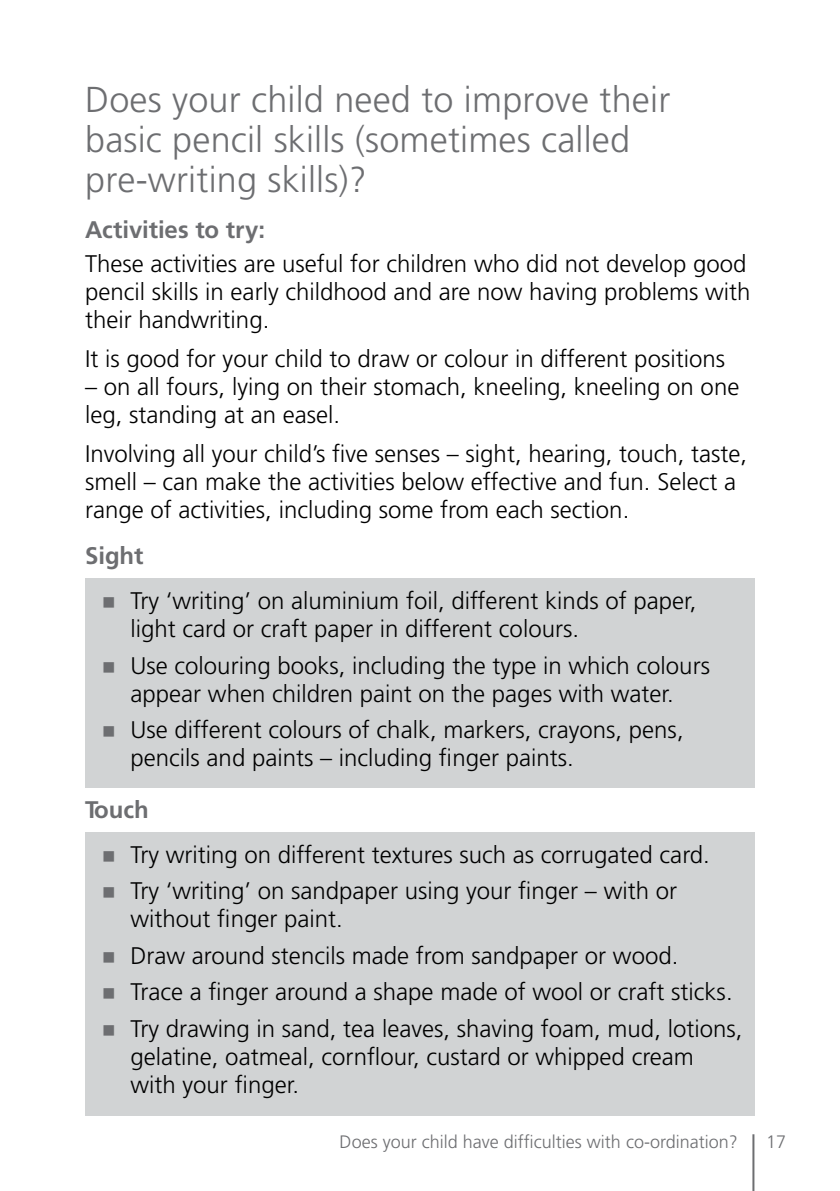
<style>
.page{position:relative;width:840px;height:1191px;background:#fff}
.page>*{position:absolute;margin:0;border:0;box-sizing:border-box;transform-origin:0 0}
.t1{font:300 36px/40px "Frutiger LT";letter-spacing:.005em;color:#6d6e71}
.t2{font:300 24px/28px "Frutiger";color:#000}
.t3{font:300 24px/28px "Frutiger LT";color:#000}
.t4{font:700 24px "Frutiger LT";letter-spacing:-.005em;color:#6d6e71}
.t5{font:300 18px "Frutiger LT";color:#6d6e71}
.s1{color:#6d6e71}
</style>
<div class="page">
<hr style="left:752px;top:1134px;width:2px;height:57px;background:#6d6e71">
<div style="left:85px;top:578px;width:669px;height:210px;background:#d1d3d4"></div>
<div style="left:85px;top:832px;width:669px;height:283px;background:#d1d3d4"></div>
<h1 class="t1" style="left:85px;top:80px;width:586px">Does your child need to improve their basic pencil skills (sometimes called pre-writing skills)?</h1>
<p class="t4" style="left:85px;top:215px;width:181px">Activities to try:</p>
<p class="t3" style="left:85px;top:250px;width:666px">These activities are useful for children who did not develop good pencil skills in early childhood and are now having problems with their handwriting.</p>
<p class="t3" style="left:85px;top:345px;width:641px">It is good for your child to draw or colour in different positions</p>
<p class="t3" style="left:85px;top:373px;width:655px">– on all fours, lying on their stomach, kneeling, kneeling on one leg, standing at an easel.</p>
<p class="t3" style="left:85px;top:440px;width:663px">Involving all your child’s five senses – sight, hearing, touch, taste, smell – can make the activities below effective and fun. Select a range of activities, including some from each section.</p>
<p class="t4" style="left:85px;top:542px;width:60px">Sight</p>
<p class="t2" style="left:130px;top:587px;width:567px;text-indent:-28px"><span class="s1">■</span> Try ‘writing’ on aluminium foil, different kinds of paper, light card or craft paper in different colours.</p>
<p class="t2" style="left:102px;top:652px;width:609px;text-align:center"><span class="s1">■</span> Use colouring books, including the type in which colours appear when children paint on the pages with water.</p>
<p class="t2" style="left:130px;top:716px;width:554px;text-indent:-28px"><span class="s1">■</span> Use different colours of chalk, markers, crayons, pens, pencils and paints – including finger paints.</p>
<p class="t4" style="left:85px;top:795px;width:65px">Touch</p>
<p class="t2" style="left:102px;top:841px;width:609px"><span class="s1">■</span> Try writing on different textures such as corrugated card.</p>
<p class="t2" style="left:130px;top:877px;width:547px;text-indent:-28px"><span class="s1">■</span> Try ‘writing’ on sandpaper using your finger – with or without finger paint.</p>
<p class="t2" style="left:102px;top:942px;width:577px"><span class="s1">■</span> Draw around stencils made from sandpaper or wood.</p>
<p class="t2" style="left:102px;top:978px;width:631px"><span class="s1">■</span> Trace a finger around a shape made of wool or craft sticks.</p>
<p class="t2" style="left:130px;top:1015px;width:613px;text-indent:-28px"><span class="s1">■</span> Try drawing in sand, tea leaves, shaving foam, mud, lotions, gelatine, oatmeal, cornflour, custard or whipped cream with your finger.</p>
<p class="t5" style="left:339px;top:1131px;width:399px">Does your child have difficulties with co-ordination?</p>
<p class="t5" style="left:765px;top:1131px;width:22px">17</p>
</div>
